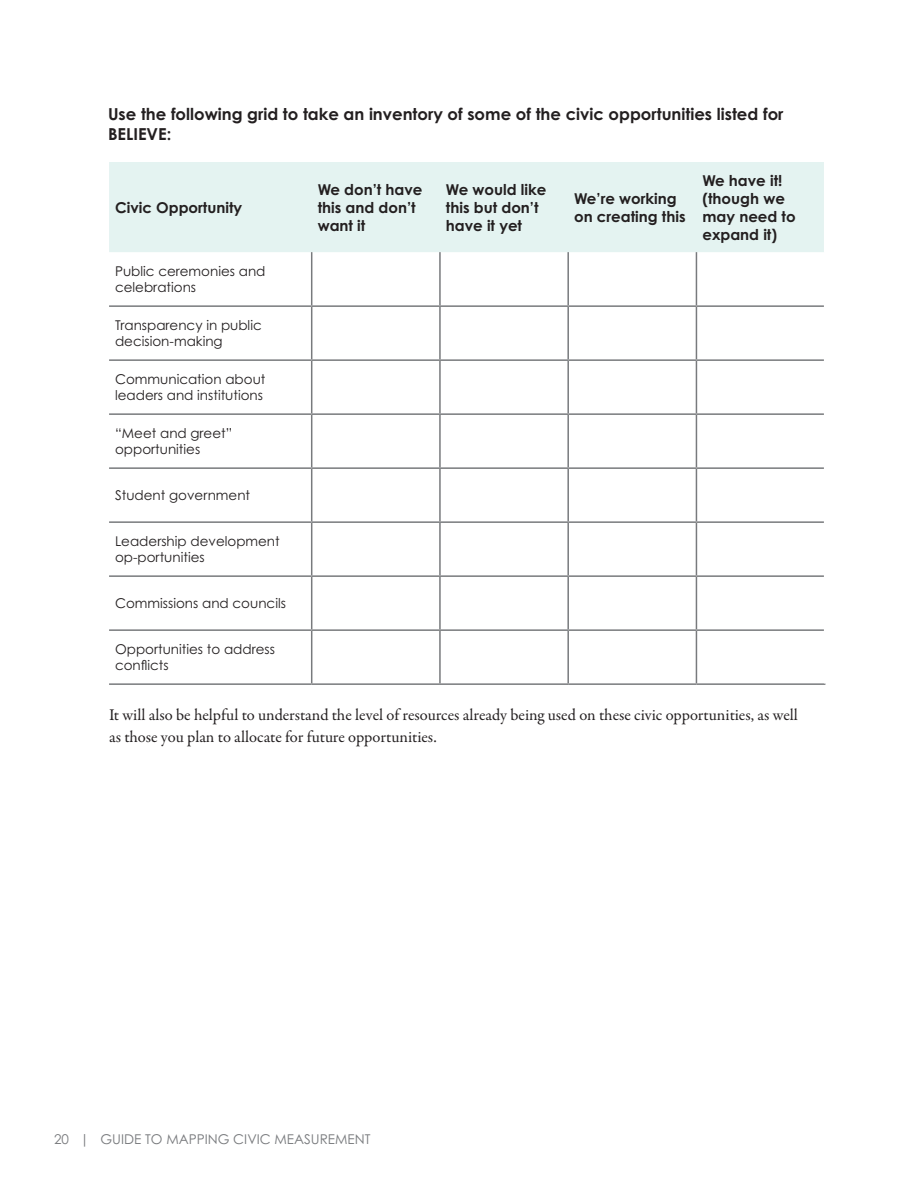
<style>
.page{position:relative;width:918px;height:1188px;background:#fff}
.page>*{position:absolute;margin:0;border:0;box-sizing:border-box;transform-origin:0 0}
.t1{font:16.5px/21.6px "Garamond Premr Pro";color:#231f20}
.t2{font:700 16.5px/19.8px "Century Gothic Pro";color:#231f20}
.t3{font:700 15px/18px "Century Gothic Pro";color:#231f20}
.t4{font:13.5px/16.2px "Century Gothic Pro";color:#231f20}
.t5{font:13.5px "Century Gothic Pro";color:#787a7d}
</style>
<div class="page">
<div style="left:109px;top:162px;width:715px;height:90px;background:#e4f3f1"></div>
<hr style="left:439px;top:252px;width:2px;height:53px;background:#787a7d">
<hr style="left:567px;top:252px;width:2px;height:53px;background:#787a7d">
<hr style="left:696px;top:252px;width:1px;height:53px;background:#787a7d">
<hr style="left:312px;top:305px;width:128px;height:2px;background:#787a7d">
<hr style="left:440px;top:305px;width:128px;height:2px;background:#787a7d">
<hr style="left:439px;top:307px;width:2px;height:52px;background:#787a7d">
<hr style="left:568px;top:305px;width:128px;height:2px;background:#787a7d">
<hr style="left:567px;top:307px;width:2px;height:52px;background:#787a7d">
<hr style="left:696px;top:305px;width:128px;height:2px;background:#787a7d">
<hr style="left:696px;top:307px;width:1px;height:52px;background:#787a7d">
<hr style="left:312px;top:359px;width:128px;height:2px;background:#787a7d">
<hr style="left:440px;top:359px;width:128px;height:2px;background:#787a7d">
<hr style="left:439px;top:361px;width:2px;height:52px;background:#787a7d">
<hr style="left:568px;top:359px;width:128px;height:2px;background:#787a7d">
<hr style="left:567px;top:361px;width:2px;height:52px;background:#787a7d">
<hr style="left:696px;top:359px;width:128px;height:2px;background:#787a7d">
<hr style="left:696px;top:361px;width:1px;height:52px;background:#787a7d">
<hr style="left:312px;top:413px;width:128px;height:2px;background:#787a7d">
<hr style="left:440px;top:413px;width:128px;height:2px;background:#787a7d">
<hr style="left:439px;top:415px;width:2px;height:52px;background:#787a7d">
<hr style="left:568px;top:413px;width:128px;height:2px;background:#787a7d">
<hr style="left:567px;top:415px;width:2px;height:52px;background:#787a7d">
<hr style="left:696px;top:413px;width:128px;height:2px;background:#787a7d">
<hr style="left:696px;top:415px;width:1px;height:52px;background:#787a7d">
<hr style="left:312px;top:467px;width:128px;height:2px;background:#787a7d">
<hr style="left:440px;top:467px;width:128px;height:2px;background:#787a7d">
<hr style="left:439px;top:469px;width:2px;height:52px;background:#787a7d">
<hr style="left:568px;top:467px;width:128px;height:2px;background:#787a7d">
<hr style="left:567px;top:469px;width:2px;height:52px;background:#787a7d">
<hr style="left:696px;top:467px;width:128px;height:2px;background:#787a7d">
<hr style="left:696px;top:469px;width:1px;height:52px;background:#787a7d">
<hr style="left:312px;top:521px;width:128px;height:2px;background:#787a7d">
<hr style="left:440px;top:521px;width:128px;height:2px;background:#787a7d">
<hr style="left:439px;top:523px;width:2px;height:52px;background:#787a7d">
<hr style="left:568px;top:521px;width:128px;height:2px;background:#787a7d">
<hr style="left:567px;top:523px;width:2px;height:52px;background:#787a7d">
<hr style="left:696px;top:521px;width:128px;height:2px;background:#787a7d">
<hr style="left:696px;top:523px;width:1px;height:52px;background:#787a7d">
<hr style="left:312px;top:575px;width:128px;height:2px;background:#787a7d">
<hr style="left:440px;top:575px;width:128px;height:2px;background:#787a7d">
<hr style="left:439px;top:577px;width:2px;height:52px;background:#787a7d">
<hr style="left:568px;top:575px;width:128px;height:2px;background:#787a7d">
<hr style="left:567px;top:577px;width:2px;height:52px;background:#787a7d">
<hr style="left:696px;top:575px;width:128px;height:2px;background:#787a7d">
<hr style="left:696px;top:577px;width:1px;height:52px;background:#787a7d">
<hr style="left:312px;top:629px;width:128px;height:2px;background:#787a7d">
<hr style="left:440px;top:629px;width:128px;height:2px;background:#787a7d">
<hr style="left:439px;top:631px;width:2px;height:52px;background:#787a7d">
<hr style="left:568px;top:629px;width:128px;height:2px;background:#787a7d">
<hr style="left:567px;top:631px;width:2px;height:52px;background:#787a7d">
<hr style="left:696px;top:629px;width:128px;height:2px;background:#787a7d">
<hr style="left:696px;top:631px;width:1px;height:52px;background:#787a7d">
<hr style="left:312px;top:683px;width:128px;height:2px;background:#787a7d">
<hr style="left:440px;top:683px;width:128px;height:2px;background:#787a7d">
<hr style="left:568px;top:683px;width:128px;height:2px;background:#787a7d">
<hr style="left:696px;top:683px;width:129px;height:2px;background:#787a7d">
<hr style="left:311px;top:631px;width:1px;height:52px;background:#787a7d">
<hr style="left:109px;top:683px;width:203px;height:2px;background:#787a7d">
<hr style="left:311px;top:252px;width:1px;height:53px;background:#787a7d">
<hr style="left:109px;top:305px;width:203px;height:2px;background:#787a7d">
<hr style="left:311px;top:307px;width:1px;height:52px;background:#787a7d">
<hr style="left:109px;top:359px;width:203px;height:2px;background:#787a7d">
<hr style="left:311px;top:361px;width:1px;height:52px;background:#787a7d">
<hr style="left:109px;top:413px;width:203px;height:2px;background:#787a7d">
<hr style="left:311px;top:415px;width:1px;height:52px;background:#787a7d">
<hr style="left:109px;top:467px;width:203px;height:2px;background:#787a7d">
<hr style="left:311px;top:469px;width:1px;height:52px;background:#787a7d">
<hr style="left:109px;top:521px;width:203px;height:2px;background:#787a7d">
<hr style="left:311px;top:523px;width:1px;height:52px;background:#787a7d">
<hr style="left:109px;top:575px;width:203px;height:2px;background:#787a7d">
<hr style="left:311px;top:577px;width:1px;height:52px;background:#787a7d">
<hr style="left:109px;top:629px;width:203px;height:2px;background:#787a7d">
<p class="t2" style="left:108px;top:104px;width:677px">Use the following grid to take an inventory of some of the civic opportunities listed for<br>BELIEVE:</p>
<p class="t3" style="left:115px;top:198px;width:129px">Civic Opportunity</p>
<p class="t3" style="left:318px;top:180px;width:106px">We don’t have this and don’t want it</p>
<p class="t3" style="left:446px;top:180px;width:102px">We would like this but don’t have it yet</p>
<p class="t3" style="left:574px;top:189px;width:113px">We’re working on creating this</p>
<p class="t3" style="left:702px;top:171px;width:95px">We have it! (though we may need to expand it)</p>
<p class="t4" style="left:115px;top:263px;width:152px">Public ceremonies and celebrations</p>
<p class="t4" style="left:115px;top:317px;width:148px">Transparency in public decision-making</p>
<p class="t4" style="left:115px;top:371px;width:152px">Communication about leaders and institutions</p>
<p class="t4" style="left:115px;top:425px;width:119px">“Meet and greet” opportunities</p>
<p class="t4" style="left:115px;top:487px;width:137px">Student government</p>
<p class="t4" style="left:115px;top:533px;width:166px">Leadership development op-portunities</p>
<p class="t4" style="left:115px;top:595px;width:172px">Commissions and councils</p>
<p class="t4" style="left:115px;top:641px;width:161px">Opportunities to address conflicts</p>
<p class="t1" style="left:109px;top:705px;width:690px">It will also be helpful to understand the level of resources already being used on these civic opportunities, as well as those you plan to allocate for future opportunities.</p>
<p class="t5" style="left:54px;top:1131px;width:318px">20 | GUIDE TO MAPPING CIVIC MEASUREMENT</p>
</div>
